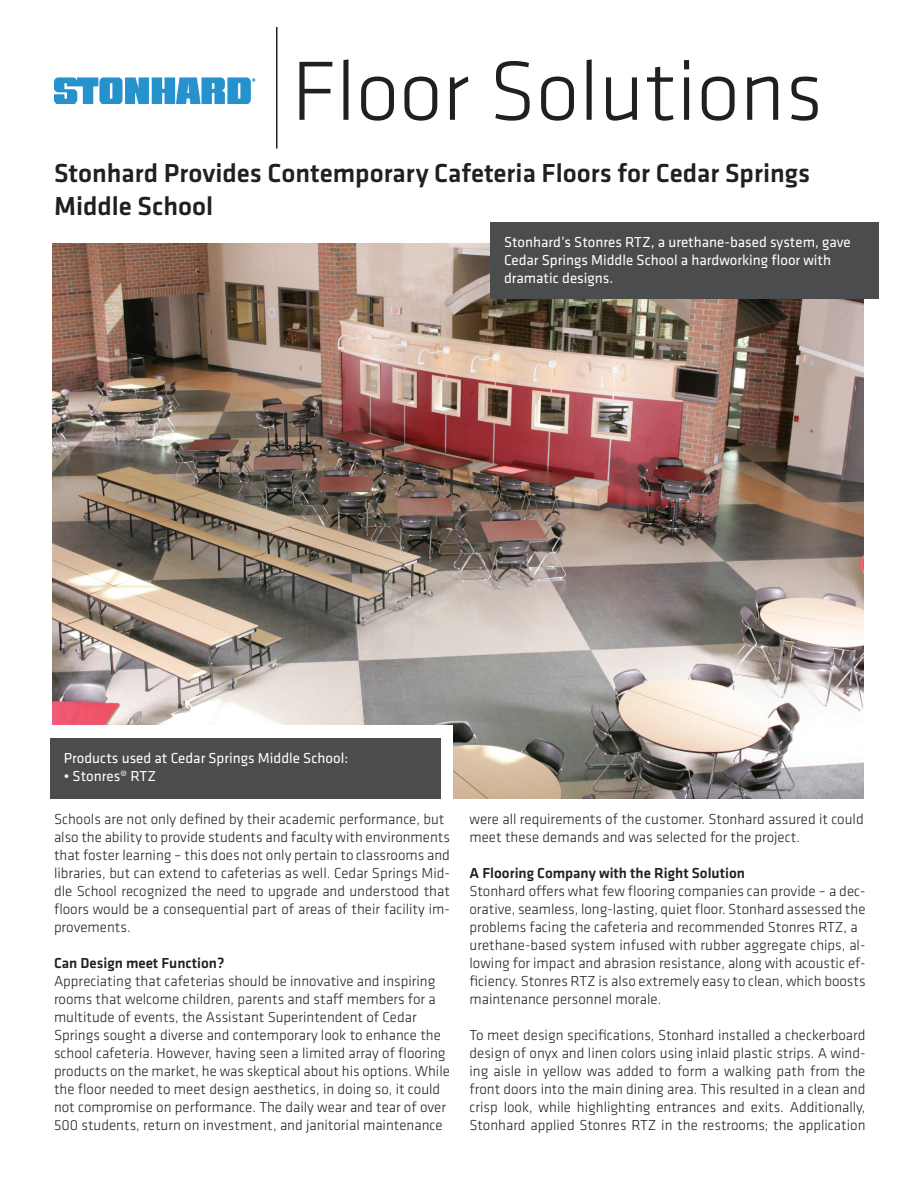
<style>
.page{position:relative;width:918px;height:1188px;background:#fff}
.page>*{position:absolute;margin:0;border:0;box-sizing:border-box;transform-origin:0 0}
.t1{font:300 87px "Klavika";color:#231f20}
.t2{font:500 27px/32.4px "Klavika";color:#231f20}
.t3{font:300 15px/18px "Klavika";color:#231f20}
.t4{font:15px/18px "Klavika";color:#fff}
.t5{font:500 15px "Klavika";color:#231f20}
</style>
<div class="page">
<hr style="left:276px;top:27px;width:2px;height:121px;background:#231f20">
<img style="left:52px;top:243px;width:812px;height:556px">
<div style="left:491px;top:223px;width:388px;height:76px;background:#4b4c4d"></div>
<div style="left:43px;top:725px;width:410px;height:77px;background:#fff"></div>
<div style="left:50px;top:738px;width:391px;height:61px;background:#4b4c4d"></div>
<img style="left:54px;top:77px;width:202px;height:26px">
<h1 class="t1" style="left:292px;top:39px;width:533px">Floor Solutions</h1>
<h2 class="t2" style="left:54px;top:156px;width:758px">Stonhard Provides Contemporary Cafeteria Floors for Cedar Springs<br>Middle School</h2>
<p class="t4" style="left:504px;top:233px;width:348px">Stonhard’s Stonres RTZ, a urethane-based system, gave<br>Cedar Springs Middle School a hardworking floor with dramatic designs.</p>
<p class="t4" style="left:64px;top:748px;width:286px">Products used at Cedar Springs Middle School:</p>
<p class="t4" style="left:64px;top:766px;width:94px">• Stonres® RTZ</p>
<p class="t3" style="left:54px;top:809px;width:398px">Schools are not only defined by their academic performance, but also the ability to provide students and faculty with environments that foster learning – this does not only pertain to classrooms and libraries, but can extend to cafeterias as well. Cedar Springs Mid&shy;dle School recognized the need to upgrade and understood that floors would be a consequential part of areas of their facility im&shy;provements.</p>
<p class="t5" style="left:54px;top:952px;width:172px">Can Design meet Function?</p>
<p class="t3" style="left:54px;top:971px;width:397px">Appreciating that cafeterias should be innovative and inspiring rooms that welcome children, parents and staff members for a multitude of events, the Assistant Superintendent of Cedar Springs sought a diverse and contemporary look to enhance the school cafeteria. However, having seen a limited array of flooring products on the market, he was skeptical about his options. While the floor needed to meet design aesthetics, in doing so, it could not compromise on performance. The daily wear and tear of over 500 students, return on investment, and janitorial maintenance</p>
<p class="t3" style="left:470px;top:809px;width:396px">were all requirements of the customer. Stonhard assured it could meet these demands and was selected for the project.</p>
<p class="t5" style="left:470px;top:862px;width:277px">A Flooring Company with the Right Solution</p>
<p class="t3" style="left:470px;top:881px;width:398px">Stonhard offers what few flooring companies can provide – a dec&shy;orative, seamless, long-lasting, quiet floor. Stonhard assessed the problems facing the cafeteria and recommended Stonres RTZ, a urethane-based system infused with rubber aggregate chips, al&shy;lowing for impact and abrasion resistance, along with acoustic ef&shy;ficiency. Stonres RTZ is also extremely easy to clean, which boosts maintenance personnel morale.</p>
<p class="t3" style="left:470px;top:1025px;width:398px;text-align:justify">To meet design specifications, Stonhard installed a checkerboard design of onyx and linen colors using inlaid plastic strips. A wind&shy;ing aisle in yellow was added to form a walking path from the front doors into the main dining area. This resulted in a clean and crisp look, while highlighting entrances and exits. Additionally, Stonhard applied Stonres RTZ in the restrooms; the application</p>
</div>
